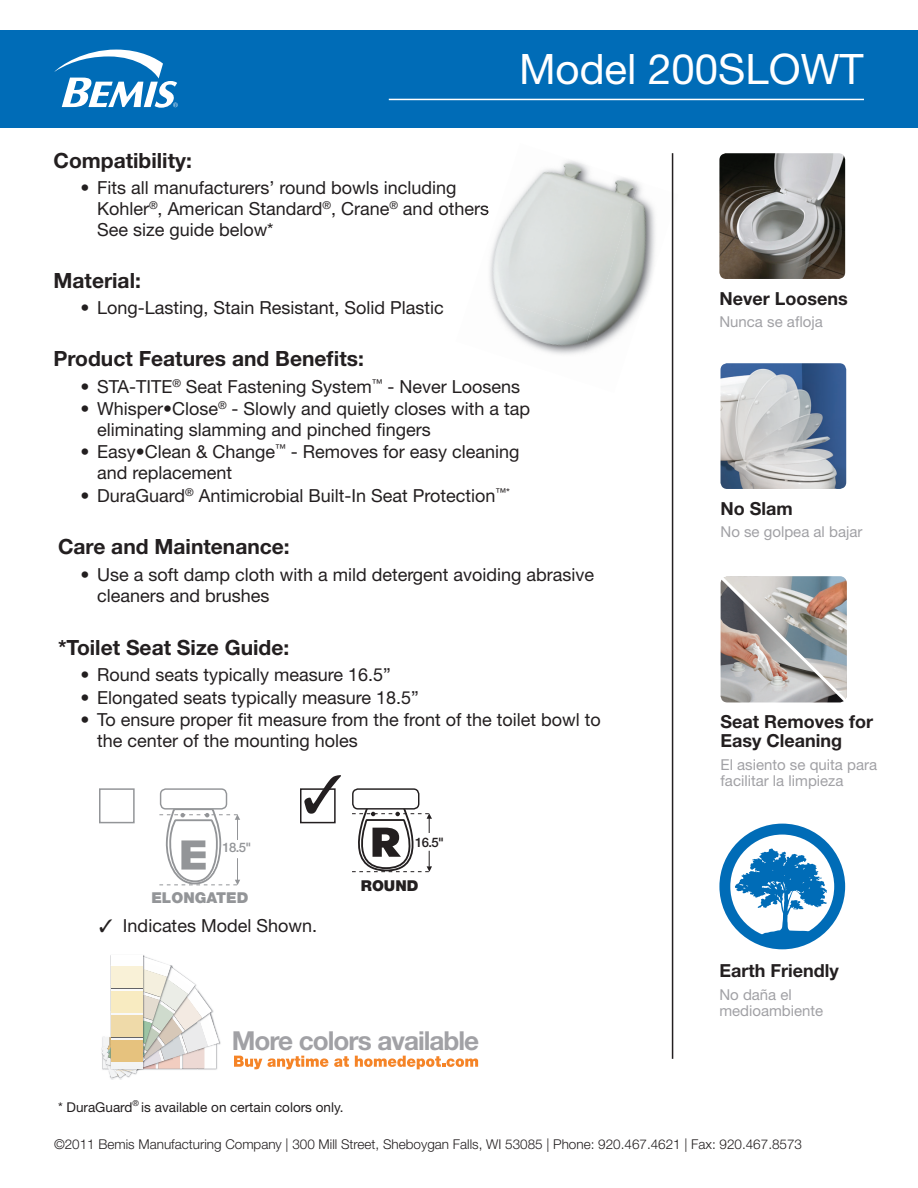
<style>
.page{position:relative;width:918px;height:1188px;background:#fff}
.page>*{position:absolute;margin:0;border:0;box-sizing:border-box;transform-origin:0 0}
.t1{font:42px "Helvetica Neue LT Std";color:#fff}
.t2{font:700 26.25px "Helvetica Neue";letter-spacing:-.04em;color:#a1a1a5}
.t3{font:700 21px "Helvetica Neue LT Std";color:#231f20}
.t4{font:18px/21px "Helvetica Neue LT Std";color:#231f20}
.t5{font:700 18px/19.5px "Helvetica Neue";color:#231f20}
.t6{font:15px/16.5px "Helvetica Neue";color:#a1a1a5}
.t7{font:900 15px "Helvetica Neue";color:#939598}
.t8{font:900 15px "Helvetica Neue";color:#231f20}
.t9{font:300 13.5px "Helvetica Neue LT Std";color:#231f20}
.t10{font:13.5px "Helvetica Neue LT Std";color:#231f20}
.t11{font:500 13.2px "Helvetica Neue";color:#939598}
.t12{font:500 13.2px "Helvetica Neue";color:#231f20}
</style>
<div class="page">
<img style="left:671px;top:188px;width:3px;height:72px">
<img style="left:488px;top:160px;width:149px;height:137px">
<img style="left:582px;top:182px;width:73px;height:168px">
<img style="left:493px;top:297px;width:98px;height:58px">
<hr style="left:672px;top:153px;width:1px;height:906px;background:#231f20">
<div style="left:0;top:30px;width:918px;height:98px;background:#006cb7"></div>
<svg style="left:54px;top:50px;width:124px;height:58px"></svg>
<hr style="left:389px;top:99px;width:475px;height:1px;background:#fff">
<img style="left:719px;top:153px;width:126px;height:126px">
<img style="left:721px;top:363px;width:125px;height:126px">
<svg style="left:720px;top:576px;width:127px;height:127px;background:#aca7a4"></svg>
<div style="left:719px;top:824px;width:126px;height:125px;background:#006cb7;border-radius:50%"></div>
<div style="left:730px;top:835px;width:104px;height:103px;background:#fff;border-radius:50%"></div>
<svg style="left:735px;top:849px;width:92px;height:94px"></svg>
<img style="left:109px;top:1076px;width:21px;height:2px">
<svg style="left:102px;top:957px;width:117px;height:119px"></svg>
<img style="left:110px;top:956px;width:35px;height:115px">
<img style="left:110px;top:1037px;width:34px;height:30px">
<img style="left:142px;top:967px;width:3px;height:23px">
<img style="left:142px;top:990px;width:3px;height:24px">
<img style="left:142px;top:1014px;width:3px;height:29px">
<svg style="left:111px;top:956px;width:31px;height:112px"></svg>
<div style="left:111px;top:1040px;width:31px;height:22px;background:#e6c27e"></div>
<div style="left:111px;top:967px;width:31px;height:21px;background:#f9f1d7"></div>
<div style="left:111px;top:991px;width:31px;height:22px;background:#f8ebc1"></div>
<div style="left:111px;top:1016px;width:31px;height:21px;background:#efdaa9"></div>
<svg style="left:234px;top:1056px;width:94px;height:13px"></svg>
<svg style="left:334px;top:1056px;width:15px;height:11px"></svg>
<svg style="left:355px;top:1056px;width:123px;height:13px"></svg>
<div style="left:160px;top:788px;width:67px;height:22px;border:1px solid #939598;border-radius:5px"></div>
<svg style="left:159px;top:809px;width:81px;height:77px"></svg>
<div style="left:99px;top:788px;width:36px;height:35px;border:2px solid #939598"></div>
<div style="left:300px;top:788px;width:36px;height:35px;border:2px solid #231f20"></div>
<svg style="left:304px;top:788px;width:128px;height:84px"></svg>
<h1 class="t1" style="left:436px;top:44px;width:429px">Model 201/12 1SLOW</h1>
<h1 class="t1" style="left:519px;top:44px;width:346px">Model 200SLOWT</h1>
<p class="t3" style="left:54px;top:148px;width:140px">Compatibility:</p>
<p class="t4" style="left:97px;top:176px;width:393px;text-indent:-17px">• Fits all manufacturers’ round bowls including<br>Kohler<sup>®</sup>, American Standard<sup>®</sup>, Crane<sup>®</sup> and others<br>See size guide below*</p>
<p class="t3" style="left:54px;top:268px;width:89px">Material:</p>
<p class="t4" style="left:81px;top:297px;width:365px">• Long-Lasting, Stain Resistant, Solid Plastic</p>
<p class="t3" style="left:54px;top:345px;width:312px">Product Features and Benefits:</p>
<p class="t4" style="left:81px;top:376px;width:441px">• STA-TITE<sup>®</sup> Seat Fastening System<sup>™</sup> - Never Loosens</p>
<p class="t4" style="left:97px;top:398px;width:435px;text-indent:-16px">• Whisper•Close<sup>®</sup> - Slowly and quietly closes with a tap eliminating slamming and pinched fingers</p>
<p class="t4" style="left:97px;top:441px;width:424px;text-indent:-17px">• Easy•Clean &amp; Change<sup>™</sup> - Removes for easy cleaning and replacement</p>
<p class="t4" style="left:81px;top:485px;width:431px">• DuraGuard<sup>®</sup> Antimicrobial Built-In Seat Protection<sup>™*</sup></p>
<p class="t3" style="left:58px;top:533px;width:233px">Care and Maintenance:</p>
<p class="t4" style="left:97px;top:563px;width:499px;line-height:21.6px;text-indent:-17px">• Use a soft damp cloth with a mild detergent avoiding abrasive cleaners and brushes</p>
<p class="t3" style="left:58px;top:634px;width:233px">*Toilet Seat Size Guide:</p>
<p class="t4" style="left:81px;top:664px;width:312px">• Round seats typically measure 16.5”</p>
<p class="t4" style="left:81px;top:687px;width:340px">• Elongated seats typically measure 18.5”</p>
<p class="t4" style="left:97px;top:709px;width:505px;text-indent:-17px">• To ensure proper fit measure from the front of the toilet bowl to the center of the mounting holes</p>
<p class="t11" style="left:223px;top:840px;width:30px">18.5"</p>
<p class="t7" style="left:151px;top:889px;width:99px">ELONGATED</p>
<p class="t4" style="left:99px;top:915px;width:220px">✓ Indicates Model Shown.</p>
<p class="t12" style="left:415px;top:834px;width:30px">16.5"</p>
<p class="t8" style="left:361px;top:876px;width:59px">ROUND</p>
<h2 class="t2" style="left:232px;top:1024px;width:249px">More colors available</h2>
<p class="t10" style="left:58px;top:1100px;width:287px">* DuraGuard<sup>®</sup> is available on certain colors only.</p>
<p class="t5" style="left:719px;top:288px;width:130px">Never Loosens</p>
<p class="t6" style="left:719px;top:314px;width:105px">Nunca se afloja</p>
<p class="t5" style="left:721px;top:498px;width:74px">No Slam</p>
<p class="t6" style="left:721px;top:524px;width:143px">No se golpea al bajar</p>
<p class="t5" style="left:721px;top:711px;width:154px">Seat Removes for<br>Easy Cleaning</p>
<p class="t6" style="left:721px;top:756px;width:158px">El asiento se quita para facilitar la limpieza</p>
<p class="t5" style="left:719px;top:961px;width:121px">Earth Friendly</p>
<p class="t6" style="left:719px;top:986px;width:105px">No daña el medioambiente</p>
<p class="t9" style="left:54px;top:1135px;width:750px">©2011 Bemis Manufacturing Company | 300 Mill Street, Sheboygan Falls, WI 53085 | Phone: 920.467.4621 | Fax: 920.467.8573</p>
</div>
